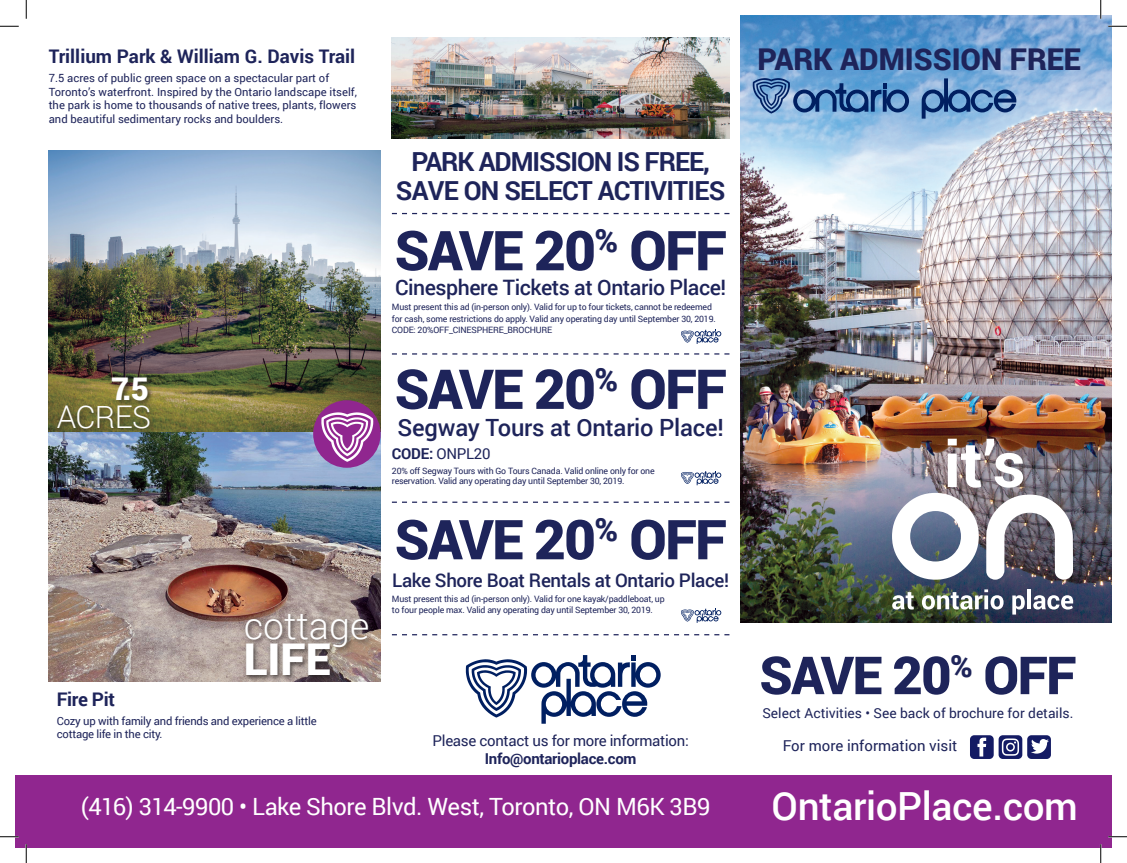
<style>
.page{position:relative;width:1127px;height:863px;background:#fff}
.page>*{position:absolute;margin:0;border:0;box-sizing:border-box;transform-origin:0 0}
.t1{font:900 55px "Roboto";letter-spacing:-.03em;color:#1e245a}
.t2{font:900 52.5px "Roboto";letter-spacing:-.03em;color:#1e245a}
.t3{font:900 43.75px "Roboto";color:#fff}
.t4{font:500 38.75px "Roboto";letter-spacing:-.01em;color:#fff}
.t5{font:300 37.5px "Roboto";color:#fff}
.t6{font:300 31.25px "Roboto";letter-spacing:-.02em;color:#fff}
.t7{font:900 31.25px "Roboto";color:#fff}
.t8{font:900 30px "Roboto";color:#1e245a}
.t9{font:700 26.25px "Roboto";letter-spacing:-.04em;color:#1e245a}
.t10{font:23.75px "Roboto";letter-spacing:-.02em;color:#fff}
.t11{font:500 23.75px "Roboto";letter-spacing:-.01em;color:#1e245a}
.t12{font:500 21.25px "Roboto";letter-spacing:-.02em;color:#1e245a}
.t13{font:700 18.75px "Roboto";color:#1e245a}
.t14{font:500 18.75px "Roboto";letter-spacing:-.02em;color:#1e245a}
.t15{font:15px "Roboto";letter-spacing:-.02em;color:#1e245a}
.t16{font:15px "Roboto";color:#1e245a}
.t17{font:700 15px "Roboto";letter-spacing:-.02em;color:#1e245a}
.t18{font:13.75px "Roboto";color:#1e245a}
.t19{font:11.25px/13.5px "Roboto";color:#1e245a}
.t20{font:11.25px "Roboto";letter-spacing:-.02em;color:#1e245a}
.t21{font:8.75px/11.2px "Roboto";letter-spacing:-.02em;color:#1e245a}
.s1{font-weight:700}
</style>
<div class="page">
<img style="left:49px;top:431px;width:332px;height:250px">
<div style="left:15px;top:775px;width:1097px;height:73px;background:#90268f"></div>
<img style="left:741px;top:15px;width:371px;height:607px">
<svg style="left:466px;top:655px;width:195px;height:68px"></svg>
<svg style="left:922px;top:78px;width:94px;height:41px;background:#5e88b9"></svg>
<svg style="left:753px;top:78px;width:156px;height:36px;background:#5482b6"></svg>
<svg style="left:892px;top:493px;width:87px;height:86px"></svg>
<svg style="left:986px;top:494px;width:87px;height:85px"></svg>
<svg style="left:948px;top:438px;width:75px;height:49px"></svg>
<svg style="left:892px;top:592px;width:22px;height:17px"></svg>
<svg style="left:922px;top:589px;width:81px;height:20px"></svg>
<svg style="left:1012px;top:595px;width:13px;height:19px"></svg>
<hr style="left:1027px;top:589px;width:4px;height:20px;background:#fff">
<svg style="left:1033px;top:595px;width:40px;height:14px"></svg>
<img style="left:49px;top:150px;width:332px;height:281px">
<div style="left:313px;top:400px;width:68px;height:68px;background:#90268f;border-radius:50%"></div>
<svg style="left:321px;top:412px;width:52px;height:50px"></svg>
<div style="left:55px;top:375px;width:101px;height:59px;background:#231f20;opacity:.75"></div>
<div style="left:243px;top:611px;width:131px;height:70px;background:#231f20;opacity:.75"></div>
<div style="left:1027px;top:735px;width:24px;height:24px;background:#141b64;border-radius:4px"></div>
<svg style="left:1031px;top:739px;width:18px;height:14px"></svg>
<div style="left:970px;top:735px;width:24px;height:24px;background:#141b64;border-radius:4px"></div>
<svg style="left:977px;top:737px;width:9px;height:19px"></svg>
<svg style="left:998px;top:735px;width:24px;height:24px"></svg>
<svg style="left:1002px;top:738px;width:17px;height:17px"></svg>
<img style="left:392px;top:38px;width:337px;height:101px">
<svg style="left:681px;top:330px;width:40px;height:14px"></svg>
<svg style="left:681px;top:471px;width:40px;height:14px"></svg>
<svg style="left:681px;top:608px;width:40px;height:14px"></svg>
<svg style="left:392px;top:353px;width:337px;height:1px"></svg>
<svg style="left:392px;top:213px;width:337px;height:1px"></svg>
<svg style="left:392px;top:501px;width:337px;height:2px"></svg>
<svg style="left:392px;top:634px;width:337px;height:1px"></svg>
<svg style="left:0;top:25px;width:19px;height:2px"></svg>
<svg style="left:1108px;top:25px;width:19px;height:2px"></svg>
<svg style="left:0;top:836px;width:19px;height:1px"></svg>
<svg style="left:1108px;top:836px;width:19px;height:1px"></svg>
<svg style="left:25px;top:0;width:2px;height:19px"></svg>
<svg style="left:25px;top:844px;width:2px;height:18px"></svg>
<svg style="left:1100px;top:0;width:1px;height:19px"></svg>
<svg style="left:1100px;top:844px;width:1px;height:18px"></svg>
<p class="t13" style="left:49px;top:44px;width:308px">Trillium Park &amp; William G. Davis Trail</p>
<p class="t19" style="left:49px;top:71px;width:310px">7.5 acres of public green space on a spectacular part of Toronto’s waterfront. Inspired by the Ontario landscape itself, the park is home to thousands of native trees, plants, flowers and beautiful sedimentary rocks and boulders.</p>
<p class="t7" style="left:111px;top:367px;width:39px">7.5</p>
<p class="t6" style="left:57px;top:395px;width:96px">ACRES</p>
<p class="t5" style="left:244px;top:599px;width:127px">cottage</p>
<p class="t3" style="left:244px;top:628px;width:88px">LIFE</p>
<p class="t13" style="left:57px;top:686px;width:60px">Fire Pit</p>
<p class="t20" style="left:57px;top:712px;width:261px">Cozy up with family and friends and experience a little</p>
<p class="t20" style="left:57px;top:726px;width:107px">cottage life in the city.</p>
<p class="t9" style="left:411px;top:143px;width:300px">PARK ADMISSION IS FREE,</p>
<p class="t9" style="left:396px;top:172px;width:331px">SAVE ON SELECT ACTIVITIES</p>
<p class="t1" style="left:395px;top:212px;width:334px">SAVE 20<sup>%</sup> OFF</p>
<p class="t12" style="left:395px;top:273px;width:333px">Cinesphere Tickets at Ontario Place!</p>
<p class="t21" style="left:392px;top:301px;width:322px">Must present this ad (in-person only). Valid for up to four tickets, cannot be redeemed</p>
<p class="t21" style="left:392px;top:312px;width:325px">for cash, some restrictions do apply. Valid any operating day until September 30, 2019.<br>CODE: 20%OFF_CINESPHERE_BROCHURE</p>
<p class="t1" style="left:395px;top:350px;width:334px">SAVE 20<sup>%</sup> OFF</p>
<p class="t11" style="left:398px;top:411px;width:328px">Segway Tours at Ontario Place!</p>
<p class="t15" style="left:392px;top:443px;width:100px"><span class="s1">CODE:</span> ONPL20</p>
<p class="t21" style="left:392px;top:465px;width:264px">20% off Segway Tours with Go Tours Canada. Valid online only for one</p>
<p class="t21" style="left:392px;top:475px;width:234px">reservation. Valid any operating day until September 30, 2019.</p>
<p class="t1" style="left:395px;top:501px;width:334px">SAVE 20<sup>%</sup> OFF</p>
<p class="t14" style="left:392px;top:567px;width:338px">Lake Shore Boat Rentals at Ontario Place!</p>
<p class="t21" style="left:392px;top:592px;width:274px">Must present this ad (in-person only). Valid for one kayak/paddleboat, up</p>
<p class="t21" style="left:392px;top:604px;width:262px">to four people max. Valid any operating day until September 30, 2019.</p>
<p class="t15" style="left:433px;top:729px;width:258px">Please contact us for more information:</p>
<p class="t17" style="left:485px;top:747px;width:153px">Info@ontarioplace.com</p>
<p class="t8" style="left:757px;top:38px;width:325px">PARK ADMISSION FREE</p>
<p class="t2" style="left:759px;top:638px;width:319px">SAVE 20<sup>%</sup> OFF</p>
<p class="t18" style="left:762px;top:703px;width:313px">Select Activities • See back of brochure for details.</p>
<p class="t16" style="left:783px;top:735px;width:176px">For more information visit</p>
<p class="t10" style="left:81px;top:790px;width:631px">(416) 314-9900 • Lake Shore Blvd. West, Toronto, ON M6K 3B9</p>
<p class="t4" style="left:772px;top:778px;width:308px">OntarioPlace.com</p>
</div>
